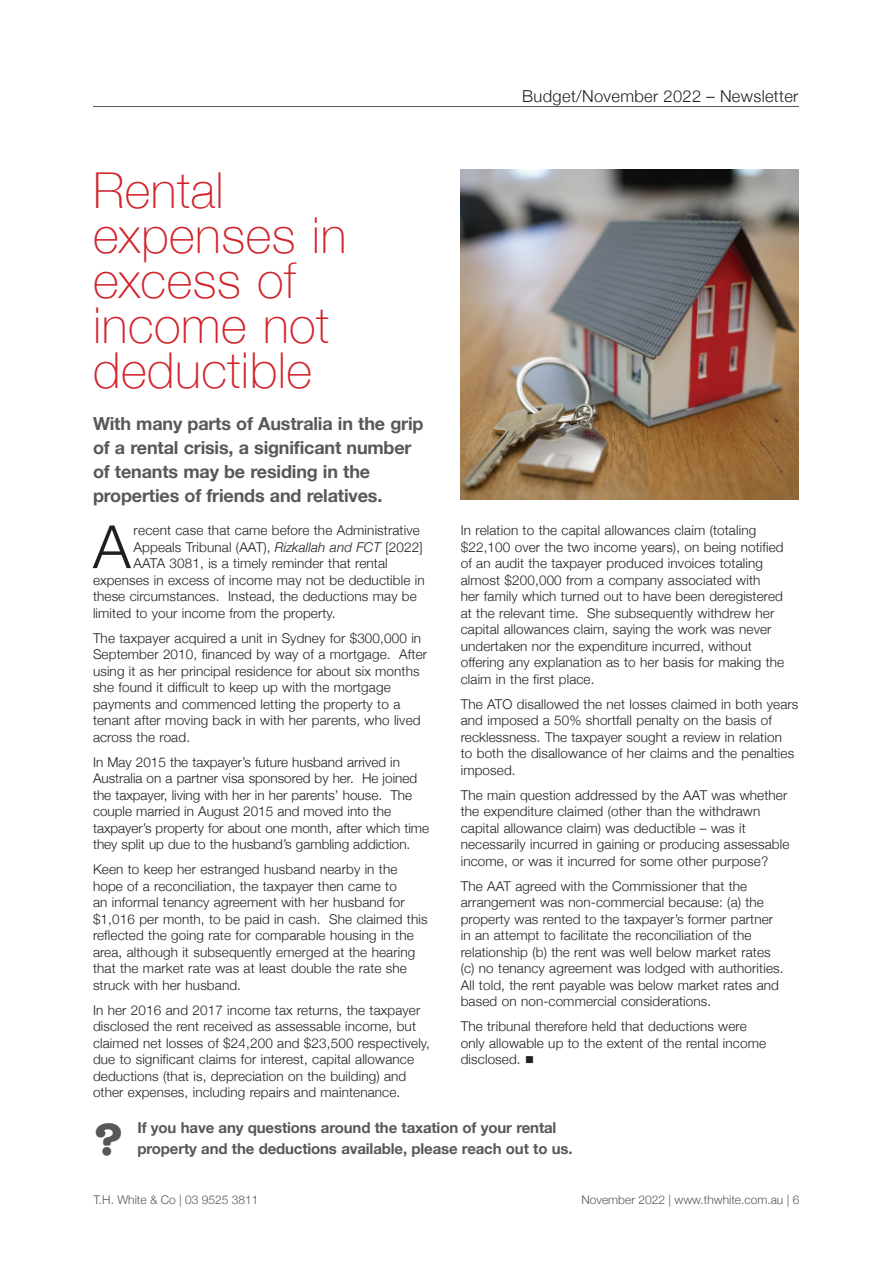
<style>
.page{position:relative;width:893px;height:1263px;background:#fff}
.page>*{position:absolute;margin:0;border:0;box-sizing:border-box;transform-origin:0 0}
.t1{font:300 59.7px "Helvetica Neue";color:#231f20}
.t2{font:100 49.5px/45px "Helvetica Neue";letter-spacing:.01em;color:#d1232a}
.t3{font:700 46.5px "American Typewriter";color:#57585a}
.t4{font:700 18px/24px "Helvetica Neue";letter-spacing:-.01em;color:#57585a}
.t5{font:300 16.5px "Helvetica Neue";letter-spacing:.02em;color:#231f20}
.t6{font:700 15px "Helvetica Neue";letter-spacing:-.01em;color:#57585a}
.t7{font:300 13.5px/16.5px "Helvetica Neue";letter-spacing:.01em;color:#231f20}
.t8{font:300 12px "Helvetica Neue";color:#57585a}
.s1{font-style:italic}
</style>
<div class="page">
<hr style="left:93px;top:106px;width:705px;height:1px;background:#57585a">
<img style="left:461px;top:169px;width:337px;height:331px">
<h2 class="t2" style="left:93px;top:166px;width:255px">Rental expenses in excess of income not deductible</h2>
<h3 class="t4" style="left:93px;top:412px;width:332px">With many parts of Australia in the grip of a rental crisis, a significant number of tenants may be residing in the properties of friends and relatives.</h3>
<h1 class="t1" style="left:93px;top:499px;width:39px">A</h1>
<p class="t7" style="left:134px;top:521px;width:288px">recent case that came before the Administrative</p>
<p class="t7" style="left:134px;top:538px;width:291px">Appeals Tribunal (AAT), <span class="s1">Rizkallah and FCT</span> [2022]</p>
<p class="t7" style="left:134px;top:554px;width:256px">AATA 3081, is a timely reminder that rental</p>
<p class="t7" style="left:93px;top:571px;width:333px">expenses in excess of income may not be deductible in</p>
<p class="t7" style="left:93px;top:587px;width:325px">these circumstances. Instead, the deductions may be</p>
<p class="t7" style="left:93px;top:603px;width:244px">limited to your income from the property.</p>
<p class="t7" style="left:93px;top:629px;width:336px">The taxpayer acquired a unit in Sydney for $300,000 in September 2010, financed by way of a mortgage. After using it as her principal residence for about six months she found it difficult to keep up with the mortgage payments and commenced letting the property to a tenant after moving back in with her parents, who lived across the road.</p>
<p class="t7" style="left:93px;top:752px;width:338px">In May 2015 the taxpayer’s future husband arrived in Australia on a partner visa sponsored by her. He joined the taxpayer, living with her in her parents’ house. The couple married in August 2015 and moved into the taxpayer’s property for about one month, after which time they split up due to the husband’s gambling addiction.</p>
<p class="t7" style="left:93px;top:860px;width:336px">Keen to keep her estranged husband nearby in the hope of a reconciliation, the taxpayer then came to<br>an informal tenancy agreement with her husband for $1,016 per month, to be paid in cash. She claimed this reflected the going rate for comparable housing in the area, although it subsequently emerged at the hearing that the market rate was at least double the rate she struck with her husband.</p>
<p class="t7" style="left:93px;top:1000px;width:338px">In her 2016 and 2017 income tax returns, the taxpayer disclosed the rent received as assessable income, but claimed net losses of $24,200 and $23,500 respectively, due to significant claims for interest, capital allowance deductions (that is, depreciation on the building) and other expenses, including repairs and maintenance.</p>
<p class="t5" style="left:522px;top:83px;width:278px">Budget/November 2022 – Newsletter</p>
<p class="t7" style="left:461px;top:521px;width:325px">In relation to the capital allowances claim (totaling $22,100 over the two income years), on being notified of an audit the taxpayer produced invoices totaling almost $200,000 from a company associated with<br>her family which turned out to have been deregistered at the relevant time. She subsequently withdrew her capital allowances claim, saying the work was never undertaken nor the expenditure incurred, without offering any explanation as to her basis for making the claim in the first place.</p>
<p class="t7" style="left:461px;top:694px;width:339px">The ATO disallowed the net losses claimed in both years and imposed a 50% shortfall penalty on the basis of recklessness. The taxpayer sought a review in relation<br>to both the disallowance of her claims and the penalties imposed.</p>
<p class="t7" style="left:461px;top:785px;width:330px">The main question addressed by the AAT was whether the expenditure claimed (other than the withdrawn capital allowance claim) was deductible – was it necessarily incurred in gaining or producing assessable income, or was it incurred for some other purpose?</p>
<p class="t7" style="left:461px;top:876px;width:324px">The AAT agreed with the Commissioner that the arrangement was non-commercial because: (a) the property was rented to the taxpayer’s former partner in an attempt to facilitate the reconciliation of the relationship (b) the rent was well below market rates (c) no tenancy agreement was lodged with authorities.<br>All told, the rent payable was below market rates and based on non-commercial considerations.</p>
<p class="t7" style="left:461px;top:1017px;width:307px">The tribunal therefore held that deductions were only allowable up to the extent of the rental income disclosed. ■</p>
<h3 class="t3" style="left:94px;top:1099px;width:30px">?</h3>
<p class="t6" style="left:137px;top:1116px;width:421px">If you have any questions around the taxation of your rental</p>
<p class="t6" style="left:137px;top:1137px;width:437px">property and the deductions available, please reach out to us.</p>
<p class="t8" style="left:94px;top:1190px;width:166px">T.H. White &amp; Co | 03 9525 3811</p>
<p class="t8" style="left:581px;top:1190px;width:220px">November 2022 | www.thwhite.com.au | 6</p>
</div>
